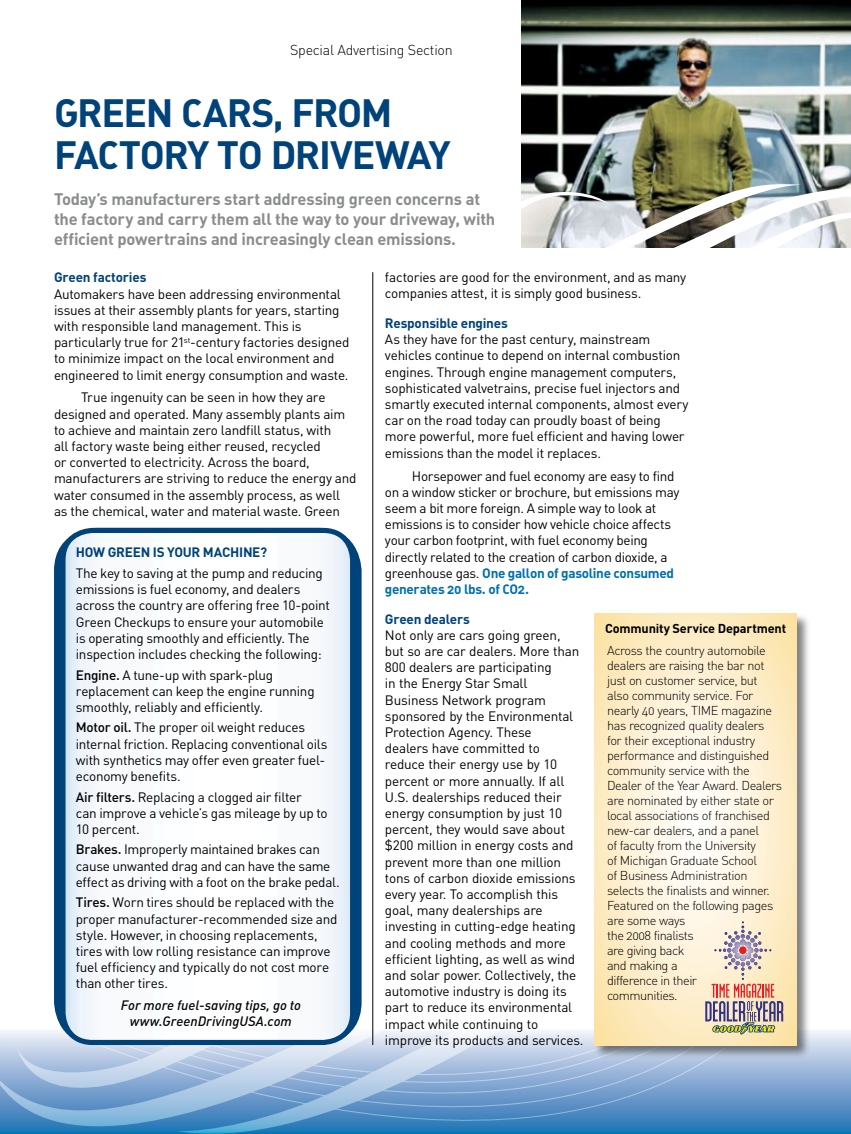
<style>
.page{position:relative;width:851px;height:1134px;background:#fff}
.page>*{position:absolute;margin:0;border:0;box-sizing:border-box;transform-origin:0 0}
.t1{font:39px/42px "DIN Bold Alternate";letter-spacing:-.035em;color:#00427a}
.t2{font:16.5px/19.8px "DIN Bold Alternate";color:#8a8c8e}
.t3{font:14.25px "DIN Light Alternate";letter-spacing:-.02em;color:#000}
.t4{font:13.5px/16.2px "DIN";letter-spacing:-.02em;color:#000}
.t5{font:700 13.5px "DIN";letter-spacing:-.015em;color:#00427a}
.t6{font:13.5px/16.2px "DIN Bold Alternate";color:#006fb0}
.t7{font:13.5px/16.2px "DIN Medium Italic Alt";color:#000;text-align:center}
.t8{font:12.75px/15px "DIN Light Alternate";letter-spacing:-.035em;color:#000}
.t9{font:700 12.75px "DIN";color:#000}
.s1{font-family:"DIN Medium Alternate"}
.s2{font-family:"DIN";color:#000}
</style>
<div class="page">
<img style="left:522px;top:0;width:328px;height:184px">
<img style="left:522px;top:184px;width:328px;height:64px">
<div style="left:0;top:1027px;width:850px;height:107px;background:linear-gradient(to bottom,#f8f1fa,#1e6eb2)"></div>
<svg style="left:0;top:971px;width:725px;height:163px"></svg>
<div style="left:54px;top:528px;width:307px;height:517px;border:5px solid #00427a;border-radius:41px"></div>
<svg style="left:63px;top:530px;width:289px;height:512px"></svg>
<div style="left:60px;top:528px;width:295px;height:517px;border:5px solid #00427a;border-radius:30px"></div>
<hr style="left:372px;top:272px;width:1px;height:773px;background:#000">
<div style="left:592px;top:612px;width:220px;height:449px;background:#000;opacity:.5"></div>
<svg style="left:594px;top:614px;width:202px;height:431px;background:#fdefd0"></svg>
<svg style="left:705px;top:921px;width:78px;height:113px;background:#d7c2b2"></svg>
<p class="t3" style="left:290px;top:41px;width:164px">Special Advertising Section</p>
<h1 class="t1" style="left:54px;top:90px;width:398px">green cars, from factory to driveway</h1>
<p class="t2" style="left:54px;top:188px;width:443px">Today’s manufacturers start addressing green concerns at the factory and carry them all the way to your driveway, with efficient powertrains and increasingly clean emissions.</p>
<p class="t5" style="left:54px;top:269px;width:94px">Green factories</p>
<p class="t4" style="left:54px;top:285px;width:297px">Automakers have been addressing environmental issues at their assembly plants for years, starting with responsible land management. This is particularly true for 21<sup>st</sup>-century factories designed to minimize impact on the local environment and engineered to limit energy consumption and waste.</p>
<p class="t4" style="left:54px;top:389px;width:304px;text-indent:27px">True ingenuity can be seen in how they are designed and operated. Many assembly plants aim to achieve and maintain zero landfill status, with<br>all factory waste being either reused, recycled<br>or converted to electricity. Across the board, manufacturers are striving to reduce the energy and water consumed in the assembly process, as well as the chemical, water and material waste. Green</p>
<p class="t5" style="left:76px;top:544px;width:193px">How green is your mach ine?</p>
<p class="t4" style="left:76px;top:565px;width:256px">The key to saving at the pump and reducing emissions is fuel economy, and dealers across the country are offering free 10-point Green Checkups to ensure your automobile is operating smoothly and efficiently. The inspection includes checking the following:</p>
<p class="t4" style="left:76px;top:666px;width:240px"><span class="s1">Engine.</span> A tune-up with spark-plug replacement can keep the engine running smoothly, reliably and efficiently.</p>
<p class="t4" style="left:76px;top:719px;width:253px"><span class="s1">Motor oil.</span> The proper oil weight reduces internal friction. Replacing conventional oils with synthetics may offer even greater fuel&shy;economy benefits.</p>
<p class="t4" style="left:76px;top:788px;width:253px"><span class="s1">Air filters.</span> Replacing a clogged air filter<br>can improve a vehicle’s gas mileage by up to<br>10 percent.</p>
<p class="t4" style="left:76px;top:841px;width:265px"><span class="s1">Brakes.</span> Improperly maintained brakes can cause unwanted drag and can have the same effect as driving with a foot on the brake pedal.</p>
<p class="t4" style="left:76px;top:894px;width:263px"><span class="s1">Tires.</span> Worn tires should be replaced with the proper manufacturer-recommended size and style. However, in choosing replacements, tires with low rolling resistance can improve fuel efficiency and typically do not cost more than other tires.</p>
<p class="t7" style="left:121px;top:997px;width:181px">For more fuel-saving tips, go to www.GreenDrivingUSA.com</p>
<p class="t4" style="left:385px;top:269px;width:303px">factories are good for the environment, and as many companies attest, it is simply good business.</p>
<p class="t5" style="left:385px;top:314px;width:124px">Responsible engines</p>
<p class="t4" style="left:385px;top:331px;width:305px">As they have for the past century, mainstream vehicles continue to depend on internal combustion engines. Through engine management computers, sophisticated valvetrains, precise fuel injectors and smartly executed internal components, almost every car on the road today can proudly boast of being more powerful, more fuel efficient and having lower emissions than the model it replaces.</p>
<p class="t4" style="left:385px;top:467px;width:296px;text-indent:27px">Horsepower and fuel economy are easy to find on a window sticker or brochure, but emissions may seem a bit more foreign. A simple way to look at emissions is to consider how vehicle choice affects your carbon footprint, with fuel economy being directly related to the creation of carbon dioxide, a</p>
<p class="t6" style="left:385px;top:564px;width:290px"><span class="s2">greenhouse gas.</span> One gallon of gasoline consumed generates 20 lbs. of CO2.</p>
<p class="t5" style="left:385px;top:610px;width:86px">Green dealers</p>
<p class="t4" style="left:385px;top:627px;width:200px">Not only are cars going green,<br>but so are car dealers. More than<br>800 dealers are participating<br>in the Energy Star Small<br>Business Network program sponsored by the Environmental<br>Protection Agency. These<br>dealers have committed to<br>reduce their energy use by 10 percent or more annually. If all<br>U.S. dealerships reduced their energy consumption by just 10 percent, they would save about $200 million in energy costs and prevent more than one million tons of carbon dioxide emissions every year. To accomplish this goal, many dealerships are investing in cutting-edge heating and cooling methods and more efficient lighting, as well as wind and solar power. Collectively, the automotive industry is doing its part to reduce its environmental impact while continuing to improve its products and services.</p>
<p class="t9" style="left:605px;top:620px;width:183px">Community Service Department</p>
<p class="t8" style="left:607px;top:643px;width:177px">Across the country automobile dealers are raising the bar not just on customer service, but also community service. For nearly 40 years, TIME magazine has recognized quality dealers for their exceptional industry performance and distinguished community service with the<br>Dealer of the Year Award. Dealers are nominated by either state or local associations of franchised new-car dealers, and a panel<br>of faculty from the University<br>of Michigan Graduate School<br>of Business Administration selects the finalists and winner.<br>Featured on the following pages are some ways<br>the 2008 finalists<br>are giving back<br>and making a<br>difference in their<br>communities.</p>
</div>
